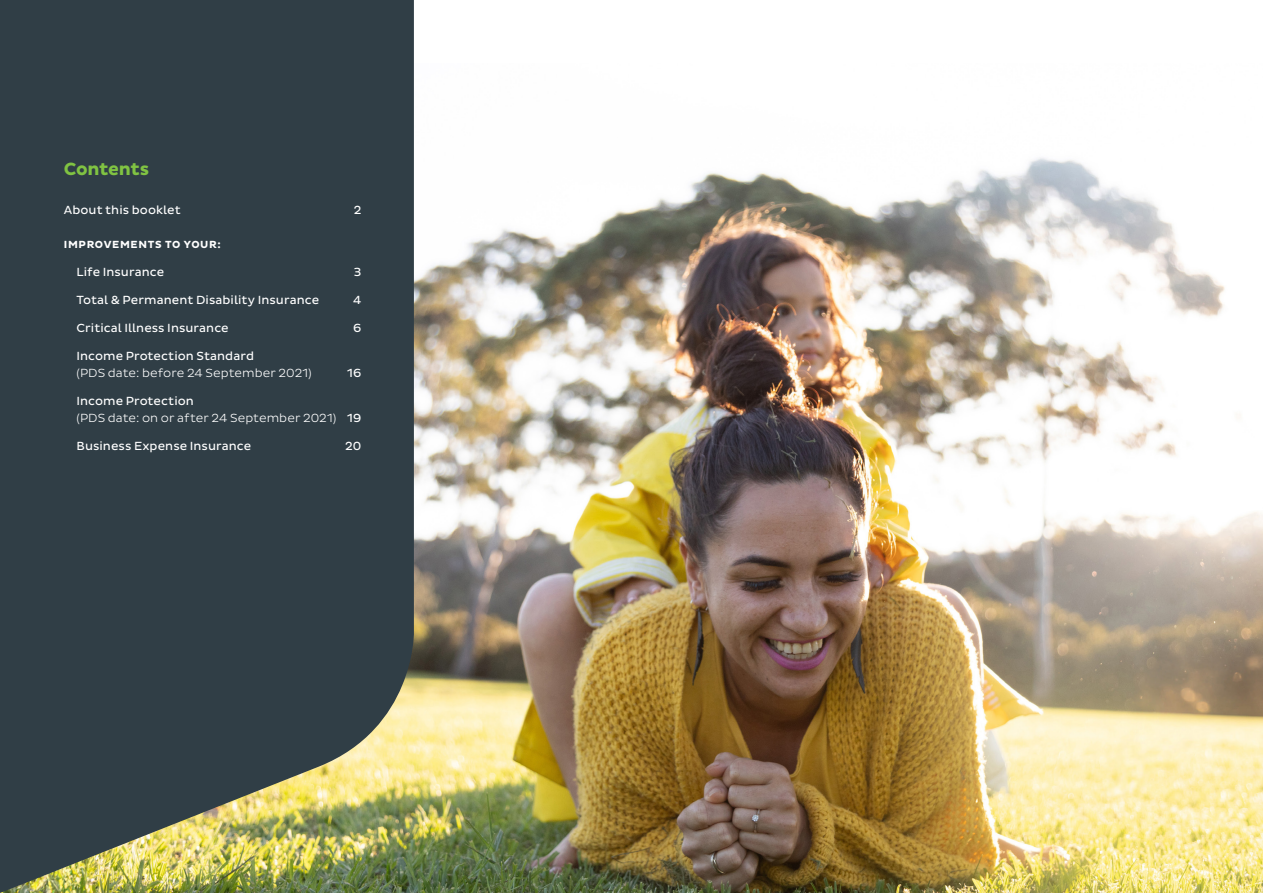
<style>
.page{position:relative;width:1263px;height:893px;background:#fff}
.page>*{position:absolute;margin:0;border:0;box-sizing:border-box;transform-origin:0 0}
.H4{font:700 18px "Pluto Sans";letter-spacing:-.015em;color:#80c342}
.Contents{font:12px "Pluto Sans";letter-spacing:.005em;color:#fff}
.Contents-2{font:300 12px/17.2px "Pluto Sans";letter-spacing:.005em;color:#fff}
.H5{font:700 10.5px "Pluto Sans";letter-spacing:.065em;color:#fff}
.s1{font-weight:400}
</style>
<div class="page">
<img style="left:414px;top:157px;width:849px;height:736px">
<svg style="left:0;top:0;width:414px;height:893px;background:#3b4849"></svg>
<p class="H4" style="left:64px;top:159px;width:87px">Contents</p>
<p class="Contents" style="left:64px;top:203px;width:118px">About this booklet</p>
<p class="Contents" style="left:354px;top:203px;width:9px">2</p>
<p class="H5" style="left:64px;top:239px;width:159px">IMPROVEMENTS TO YOUR:</p>
<p class="Contents" style="left:77px;top:265px;width:89px">Life Insurance</p>
<p class="Contents" style="left:354px;top:265px;width:9px">3</p>
<p class="Contents" style="left:77px;top:293px;width:244px">Total &amp; Permanent Disability Insurance</p>
<p class="Contents" style="left:353px;top:293px;width:10px">4</p>
<p class="Contents" style="left:77px;top:321px;width:154px">Critical Illness Insurance</p>
<p class="Contents" style="left:353px;top:321px;width:10px">6</p>
<p class="Contents-2" style="left:77px;top:347px;width:237px"><span class="s1">Income Protection Standard<br></span>(PDS date: before 24 September 2021)</p>
<p class="Contents" style="left:347px;top:366px;width:16px">16</p>
<p class="Contents-2" style="left:77px;top:392px;width:286px"><span class="s1">Income Protection<br></span>(PDS date: on or after 24 September 2021) <span class="s1">19</span></p>
<p class="Contents" style="left:77px;top:439px;width:176px">Business Expense Insurance</p>
<p class="Contents" style="left:345px;top:439px;width:18px">20</p>
</div>
